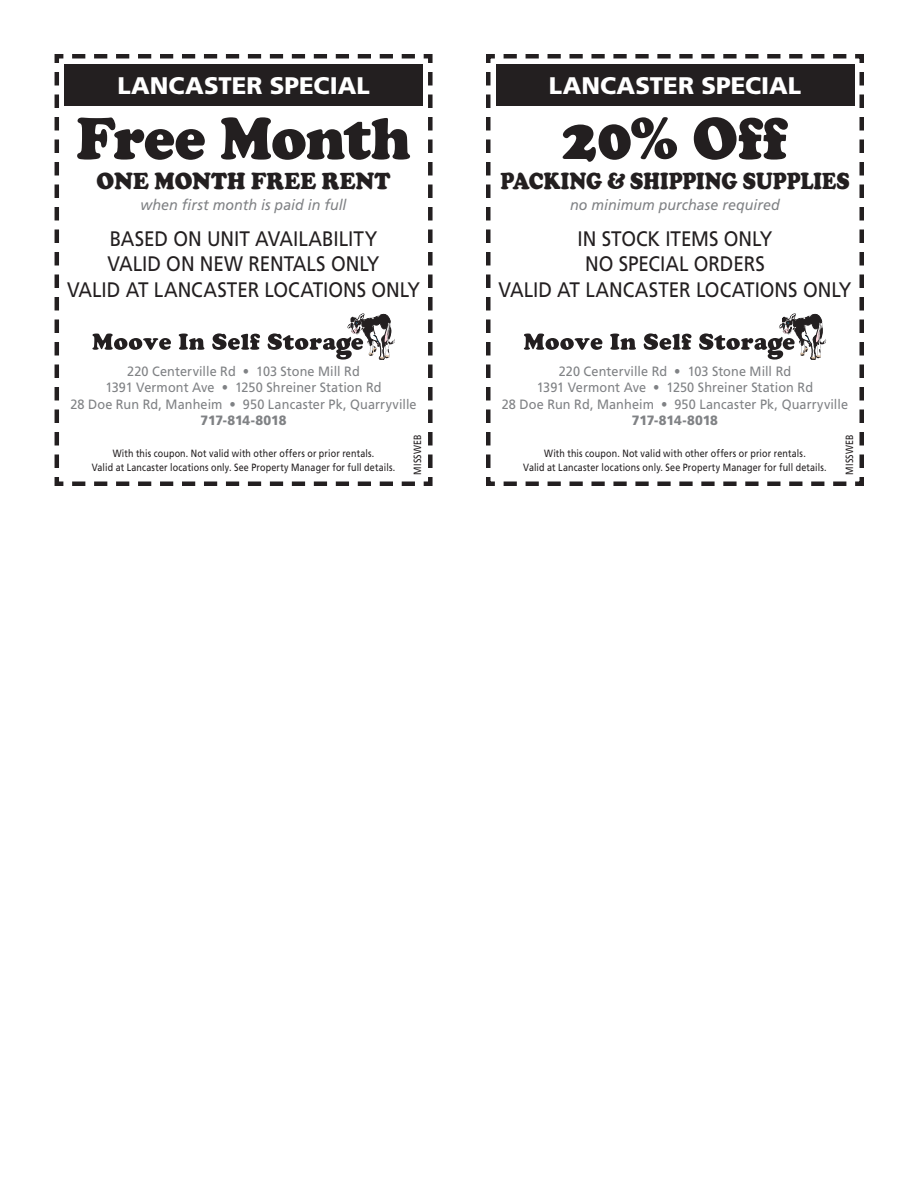
<style>
.page{position:relative;width:918px;height:1188px;background:#fff}
.page>*{position:absolute;margin:0;border:0;box-sizing:border-box;transform-origin:0 0}
.t1{font:900 61.5px "Cooper";letter-spacing:-.005em;color:#231f20;scale:.95 1}
.t2{font:900 24px "Frutiger";color:#fff}
.t3{font:900 24px "Cooper";letter-spacing:.005em;color:#231f20;scale:.85 1}
.t4{font:900 24px "Cooper";letter-spacing:.005em;color:#231f20;scale:.95 1}
.t5{font:21px/25.5px "Frutiger";color:#231f20;text-align:center;scale:.9 1}
.t6{font:italic 15px "Frutiger";color:#808285;scale:.95 1}
.t7{font:13.5px/16.5px "Frutiger";letter-spacing:.005em;color:#808285;text-align:center;scale:.94 1}
.t8{font:900 13.5px "Frutiger";letter-spacing:-.01em;color:#808285;scale:.94 1}
.t9{font:10.5px/13.5px "Frutiger";letter-spacing:.02em;color:#231f20;text-align:center;scale:.85 1}
</style>
<div class="page">
<svg style="left:486px;top:54px;width:378px;height:432px"></svg>
<svg style="left:54px;top:54px;width:379px;height:432px"></svg>
<svg style="left:92px;top:334px;width:79px;height:16px"></svg>
<svg style="left:179px;top:334px;width:25px;height:16px"></svg>
<svg style="left:212px;top:333px;width:48px;height:17px"></svg>
<svg style="left:268px;top:314px;width:127px;height:46px"></svg>
<svg style="left:524px;top:334px;width:78px;height:16px"></svg>
<svg style="left:610px;top:334px;width:26px;height:16px"></svg>
<svg style="left:644px;top:333px;width:48px;height:17px"></svg>
<svg style="left:699px;top:314px;width:127px;height:46px"></svg>
<div style="left:496px;top:65px;width:358px;height:41px;background:#231f20"></div>
<div style="left:64px;top:65px;width:359px;height:41px;background:#231f20"></div>
<h2 class="t2" style="left:117px;top:71px;width:254px">LANCASTER SPECIAL</h2>
<h2 class="t2" style="left:549px;top:71px;width:254px">LANCASTER SPECIAL</h2>
<h1 class="t1" style="left:76px;top:103px;width:353px">Free Month</h1>
<h2 class="t4" style="left:97px;top:167px;width:311px">ONE MONTH FREE RENT</h2>
<h3 class="t6" style="left:140px;top:196px;width:218px">when first month is paid in full</h3>
<h3 class="t5" style="left:67px;top:226px;width:394px">BASED ON UNIT AVAILABILITY<br>VALID ON NEW RENTALS ONLY<br>VALID AT LANCASTER LOCATIONS ONLY</h3>
<p class="t7" style="left:70px;top:363px;width:370px">220 Centerville Rd • 103 Stone Mill Rd<br>1391 Vermont Ave • 1250 Shreiner Station Rd<br>28 Doe Run Rd, Manheim • 950 Lancaster Pk, Quarryville</p>
<p class="t8" style="left:201px;top:413px;width:93px">717-814-8018</p>
<p class="t9" style="left:92px;top:447px;width:359px">With this coupon. Not valid with other offers or prior rentals.<br>Valid at Lancaster locations only. See Property Manager for full details.</p>
<p class="t9" style="left:411px;top:475px;width:49px;rotate:-90deg">MISSWEB</p>
<h1 class="t1" style="left:562px;top:103px;width:239px">20% Off</h1>
<h2 class="t3" style="left:500px;top:167px;width:412px">PACKING &amp; SHIPPING SUPPLIES</h2>
<h3 class="t6" style="left:570px;top:196px;width:222px">no minimum purchase required</h3>
<h3 class="t5" style="left:498px;top:226px;width:394px">IN STOCK ITEMS ONLY<br>NO SPECIAL ORDERS<br>VALID AT LANCASTER LOCATIONS ONLY</h3>
<p class="t7" style="left:502px;top:363px;width:370px">220 Centerville Rd • 103 Stone Mill Rd<br>1391 Vermont Ave • 1250 Shreiner Station Rd<br>28 Doe Run Rd, Manheim • 950 Lancaster Pk, Quarryville</p>
<p class="t8" style="left:632px;top:413px;width:93px">717-814-8018</p>
<p class="t9" style="left:544px;top:447px;width:309px">With this coupon. Not valid with other offers or prior rentals.</p>
<p class="t9" style="left:843px;top:475px;width:49px;rotate:-90deg">MISSWEB</p>
<p class="t9" style="left:523px;top:460px;width:359px">Valid at Lancaster locations only. See Property Manager for full details.</p>
</div>
